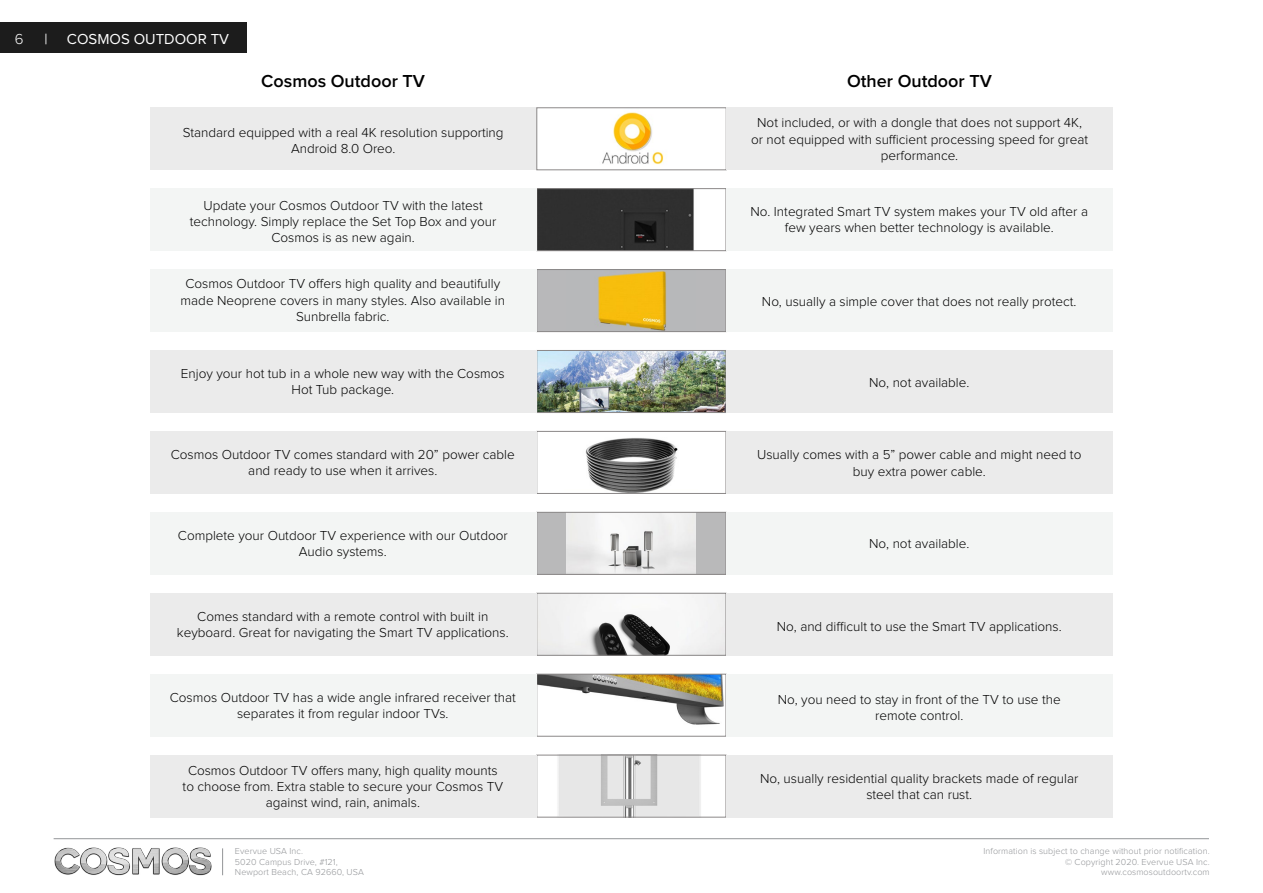
<style>
.page{position:relative;width:1263px;height:893px;background:#fff}
.page>*{position:absolute;margin:0;border:0;box-sizing:border-box;transform-origin:0 0}
.t1{font:600 18px "Proxima Nova";color:#000}
.t2{font:15px "Proxima Nova";color:#fff}
.t3{font:300 15px "Proxima Nova";color:#fff}
.t4{font:300 13.5px/16.2px "Proxima Nova";color:#000;text-align:center}
.t5{font:300 9px/10.5px "Proxima Nova";letter-spacing:.01em;color:#939598;text-align:right}
</style>
<div class="page">
<img style="left:54px;top:847px;width:158px;height:28px">
<hr style="left:54px;top:838px;width:1155px;height:1px;background:#939598">
<svg style="left:222px;top:848px;width:1px;height:27px"></svg>
<div style="left:0;top:22px;width:247px;height:30px;background:#1c1c1c"></div>
<div style="left:537px;top:270px;width:189px;height:62px;background:#b8b8ba"></div>
<img style="left:598px;top:271px;width:69px;height:59px">
<div style="left:537px;top:269px;width:189px;height:63px;border:1px solid #8b8888"></div>
<img style="left:539px;top:352px;width:185px;height:59px">
<div style="left:537px;top:350px;width:189px;height:63px;border:1px solid #8b8888"></div>
<div style="left:539px;top:190px;width:155px;height:59px;background:#2f2f2f"></div>
<div style="left:537px;top:188px;width:189px;height:63px;border:1px solid #8b8888"></div>
<img style="left:585px;top:438px;width:93px;height:54px">
<div style="left:537px;top:431px;width:189px;height:63px;border:1px solid #8b8888"></div>
<div style="left:537px;top:512px;width:189px;height:62px;background:#b9b9ba"></div>
<img style="left:567px;top:514px;width:129px;height:58px">
<div style="left:537px;top:512px;width:189px;height:62px;border:1px solid #8b8888"></div>
<img style="left:539px;top:595px;width:185px;height:58px">
<div style="left:537px;top:593px;width:189px;height:62px;border:1px solid #8b8888"></div>
<img style="left:539px;top:676px;width:185px;height:49px">
<div style="left:537px;top:674px;width:189px;height:62px;border:1px solid #8b8888"></div>
<img style="left:558px;top:757px;width:143px;height:58px">
<div style="left:537px;top:755px;width:189px;height:62px;border:1px solid #8b8888"></div>
<div style="left:150px;top:269px;width:387px;height:63px;background:#f3f5f4"></div>
<div style="left:726px;top:269px;width:387px;height:63px;background:#f3f5f4"></div>
<div style="left:150px;top:350px;width:387px;height:63px;background:#ebebeb"></div>
<div style="left:726px;top:350px;width:387px;height:63px;background:#ebebeb"></div>
<div style="left:150px;top:188px;width:387px;height:63px;background:#f3f5f4"></div>
<div style="left:726px;top:188px;width:387px;height:63px;background:#f3f5f4"></div>
<div style="left:150px;top:431px;width:387px;height:63px;background:#ebebeb"></div>
<div style="left:726px;top:431px;width:387px;height:63px;background:#ebebeb"></div>
<div style="left:150px;top:512px;width:387px;height:62px;background:#f3f5f4"></div>
<div style="left:726px;top:512px;width:387px;height:62px;background:#f3f5f4"></div>
<div style="left:150px;top:593px;width:387px;height:62px;background:#ebebeb"></div>
<div style="left:726px;top:593px;width:387px;height:62px;background:#ebebeb"></div>
<div style="left:150px;top:674px;width:387px;height:62px;background:#f3f5f4"></div>
<div style="left:726px;top:674px;width:387px;height:62px;background:#f3f5f4"></div>
<div style="left:150px;top:755px;width:387px;height:62px;background:#ebebeb"></div>
<div style="left:726px;top:755px;width:387px;height:62px;background:#ebebeb"></div>
<div style="left:150px;top:108px;width:387px;height:62px;background:#ebebeb"></div>
<img style="left:602px;top:112px;width:62px;height:53px">
<div style="left:537px;top:108px;width:189px;height:62px;border:1px solid #8b8888"></div>
<div style="left:726px;top:108px;width:387px;height:62px;background:#ebebeb"></div>
<p class="t3" style="left:15px;top:32px;width:10px">6</p>
<p class="t2" style="left:44px;top:32px;width:5px">|</p>
<p class="t2" style="left:67px;top:32px;width:164px">COSMOS OUTDOOR TV</p>
<h1 class="t1" style="left:261px;top:73px;width:165px">Cosmos Outdoor TV</h1>
<h1 class="t1" style="left:847px;top:73px;width:146px">Other Outdoor TV</h1>
<p class="t4" style="left:183px;top:125px;width:322px">Standard equipped with a real 4K resolution supporting<br>Android 8.0 Oreo.</p>
<p class="t4" style="left:751px;top:115px;width:339px">Not included, or with a dongle that does not support 4K, or not equipped with sufficient processing speed for great performance.</p>
<p class="t4" style="left:190px;top:198px;width:308px">Update your Cosmos Outdoor TV with the latest technology. Simply replace the Set Top Box and your<br>Cosmos is as new again.</p>
<p class="t4" style="left:750px;top:204px;width:339px">No. Integrated Smart TV system makes your TV old after a few years when better technology is available.</p>
<p class="t4" style="left:181px;top:276px;width:326px">Cosmos Outdoor TV offers high quality and beautifully made Neoprene covers in many styles. Also available in<br>Sunbrella fabric.</p>
<p class="t4" style="left:762px;top:294px;width:316px">No, usually a simple cover that does not really protect.</p>
<p class="t4" style="left:181px;top:366px;width:325px">Enjoy your hot tub in a whole new way with the Cosmos<br>Hot Tub package.</p>
<p class="t4" style="left:869px;top:375px;width:102px">No, not available.</p>
<p class="t4" style="left:171px;top:447px;width:345px">Cosmos Outdoor TV comes standard with 20” power cable and ready to use when it arrives.</p>
<p class="t4" style="left:757px;top:447px;width:326px">Usually comes with a 5” power cable and might need to buy extra power cable.</p>
<p class="t4" style="left:178px;top:528px;width:331px">Complete your Outdoor TV experience with our Outdoor<br>Audio systems.</p>
<p class="t4" style="left:869px;top:536px;width:102px">No, not available.</p>
<p class="t4" style="left:177px;top:609px;width:333px">Comes standard with a remote control with built in keyboard. Great for navigating the Smart TV applications.</p>
<p class="t4" style="left:777px;top:619px;width:286px">No, and difficult to use the Smart TV applications.</p>
<p class="t4" style="left:170px;top:690px;width:348px">Cosmos Outdoor TV has a wide angle infrared receiver that separates it from regular indoor TVs.</p>
<p class="t4" style="left:778px;top:692px;width:284px">No, you need to stay in front of the TV to use the remote control.</p>
<p class="t4" style="left:183px;top:762px;width:322px">Cosmos Outdoor TV offers many, high quality mounts to choose from. Extra stable to secure your Cosmos TV against wind, rain, animals.</p>
<p class="t4" style="left:760px;top:771px;width:320px">No, usually residential quality brackets made of regular steel that can rust.</p>
<p class="t5" style="left:235px;top:846px;width:130px;text-align:left">Evervue USA Inc.<br>5020 Campus Drive, #121,<br>Newport Beach, CA 92660, USA</p>
<p class="t5" style="left:983px;top:846px;width:228px">Information is subject to change without prior notification. © Copyright 2020. Evervue USA Inc. www.cosmosoutdoortv.com</p>
</div>
